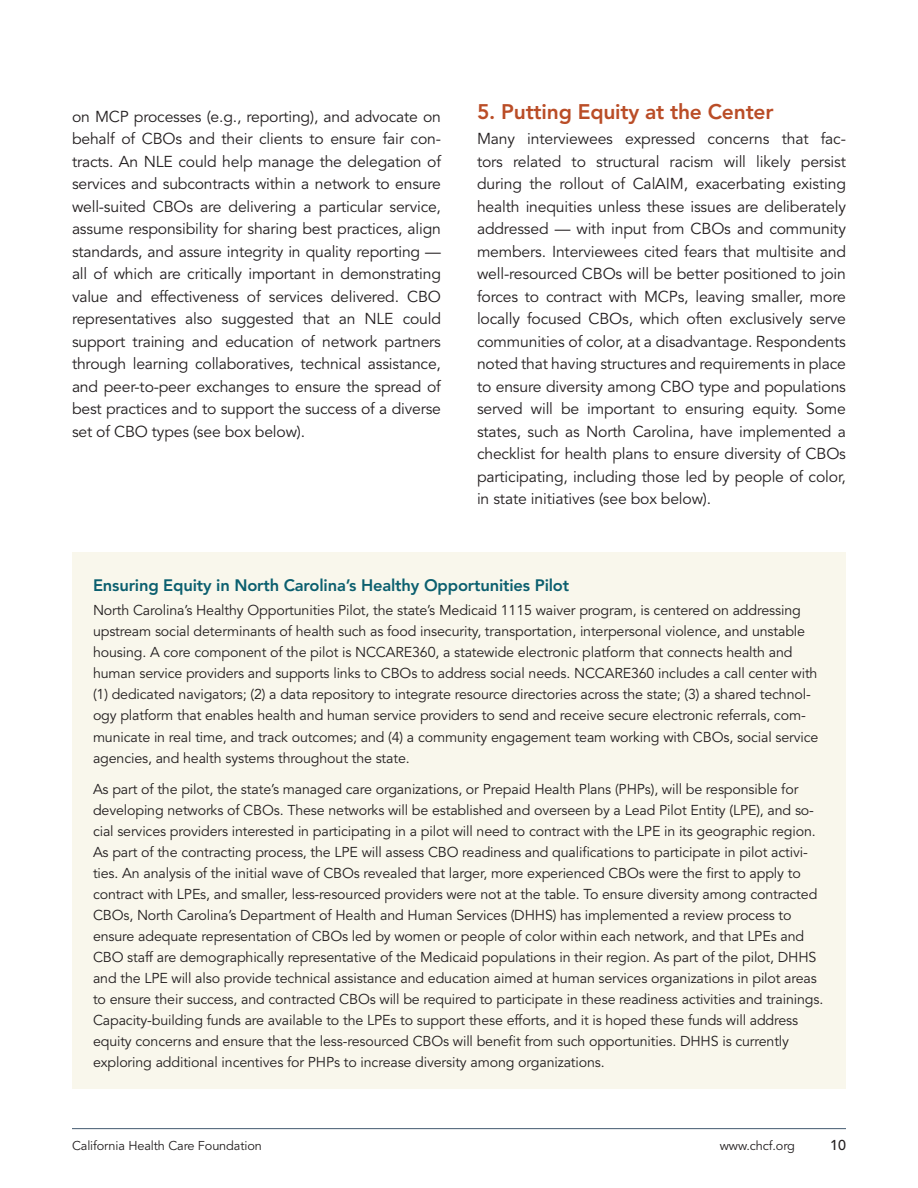
<style>
.page{position:relative;width:918px;height:1188px;background:#fff}
.page>*{position:absolute;margin:0;border:0;box-sizing:border-box;transform-origin:0 0}
.t1{font:800 21px "Avenir LT Std";letter-spacing:-.01em;color:#ba4d27}
.t2{font:800 16.5px "Avenir LT Std";letter-spacing:-.01em;color:#0b5f6f}
.t3{font:15.75px/22.5px "Avenir LT Std";letter-spacing:-.01em;color:#231f20;text-align:justify}
.t4{font:14.25px/21px "Avenir LT Std";letter-spacing:-.01em;color:#231f20}
.t5{font:500 14.25px "Avenir LT Std";color:#231f20}
.t6{font:12.75px "Avenir LT Std";letter-spacing:-.01em;color:#231f20}
</style>
<div class="page">
<hr style="left:72px;top:1128px;width:774px;height:1px;background:#435a70">
<div style="left:72px;top:552px;width:774px;height:537px;background:#f9f7ec"></div>
<p class="t3" style="left:72px;top:105px;width:371px">on MCP processes (e.g., reporting), and advocate on behalf of CBOs and their clients to ensure fair con&shy;tracts. An NLE could help manage the delegation of services and subcontracts within a network to ensure well-suited CBOs are delivering a particular service, assume responsibility for sharing best practices, align standards, and assure integrity in quality reporting — all of which are critically important in demonstrating value and effectiveness of services delivered. CBO representatives also suggested that an NLE could support training and education of network partners through learning collaboratives, technical assistance, and peer-to-peer exchanges to ensure the spread of best practices and to support the success of a diverse set of CBO types (see box below).</p>
<h1 class="t1" style="left:477px;top:99px;width:298px">5. Putting Equity at the Center</h1>
<p class="t3" style="left:477px;top:128px;width:371px">Many interviewees expressed concerns that fac&shy;tors related to structural racism will likely persist during the rollout of CalAIM, exacerbating existing health inequities unless these issues are deliberately addressed — with input from CBOs and community members. Interviewees cited fears that multisite and well-resourced CBOs will be better positioned to join forces to contract with MCPs, leaving smaller, more locally focused CBOs, which often exclusively serve communities of color, at a disadvantage. Respondents noted that having structures and requirements in place to ensure diversity among CBO type and populations served will be important to ensuring equity. Some states, such as North Carolina, have implemented a checklist for health plans to ensure diversity of CBOs participating, including those led by people of color, in state initiatives (see box below).</p>
<p class="t2" style="left:93px;top:576px;width:478px">Ensuring Equity in North Carolina’s Healthy Opportunities Pilot</p>
<p class="t4" style="left:93px;top:600px;width:727px">North Carolina’s Healthy Opportunities Pilot, the state’s Medicaid 1115 waiver program, is centered on addressing upstream social determinants of health such as food insecurity, transportation, interpersonal violence, and unstable housing. A core component of the pilot is NCCARE360, a statewide electronic platform that connects health and human service providers and supports links to CBOs to address social needs. NCCARE360 includes a call center with (1) dedicated navigators; (2) a data repository to integrate resource directories across the state; (3) a shared technol&shy;ogy platform that enables health and human service providers to send and receive secure electronic referrals, com&shy;municate in real time, and track outcomes; and (4) a community engagement team working with CBOs, social service agencies, and health systems throughout the state.</p>
<p class="t4" style="left:93px;top:779px;width:732px">As part of the pilot, the state’s managed care organizations, or Prepaid Health Plans (PHPs), will be responsible for developing networks of CBOs. These networks will be established and overseen by a Lead Pilot Entity (LPE), and so&shy;cial services providers interested in participating in a pilot will need to contract with the LPE in its geographic region.<br>As part of the contracting process, the LPE will assess CBO readiness and qualifications to participate in pilot activi&shy;ties. An analysis of the initial wave of CBOs revealed that larger, more experienced CBOs were the first to apply to contract with LPEs, and smaller, less-resourced providers were not at the table. To ensure diversity among contracted CBOs, North Carolina’s Department of Health and Human Services (DHHS) has implemented a review process to ensure adequate representation of CBOs led by women or people of color within each network, and that LPEs and CBO staff are demographically representative of the Medicaid populations in their region. As part of the pilot, DHHS and the LPE will also provide technical assistance and education aimed at human services organizations in pilot areas to ensure their success, and contracted CBOs will be required to participate in these readiness activities and trainings.<br>Capacity-building funds are available to the LPEs to support these efforts, and it is hoped these funds will address equity concerns and ensure that the less-resourced CBOs will benefit from such opportunities. DHHS is currently exploring additional incentives for PHPs to increase diversity among organizations.</p>
<p class="t6" style="left:72px;top:1138px;width:191px">California Health Care Foundation</p>
<p class="t6" style="left:720px;top:1138px;width:77px">www.chcf.org</p>
<p class="t5" style="left:830px;top:1136px;width:17px">10</p>
</div>
